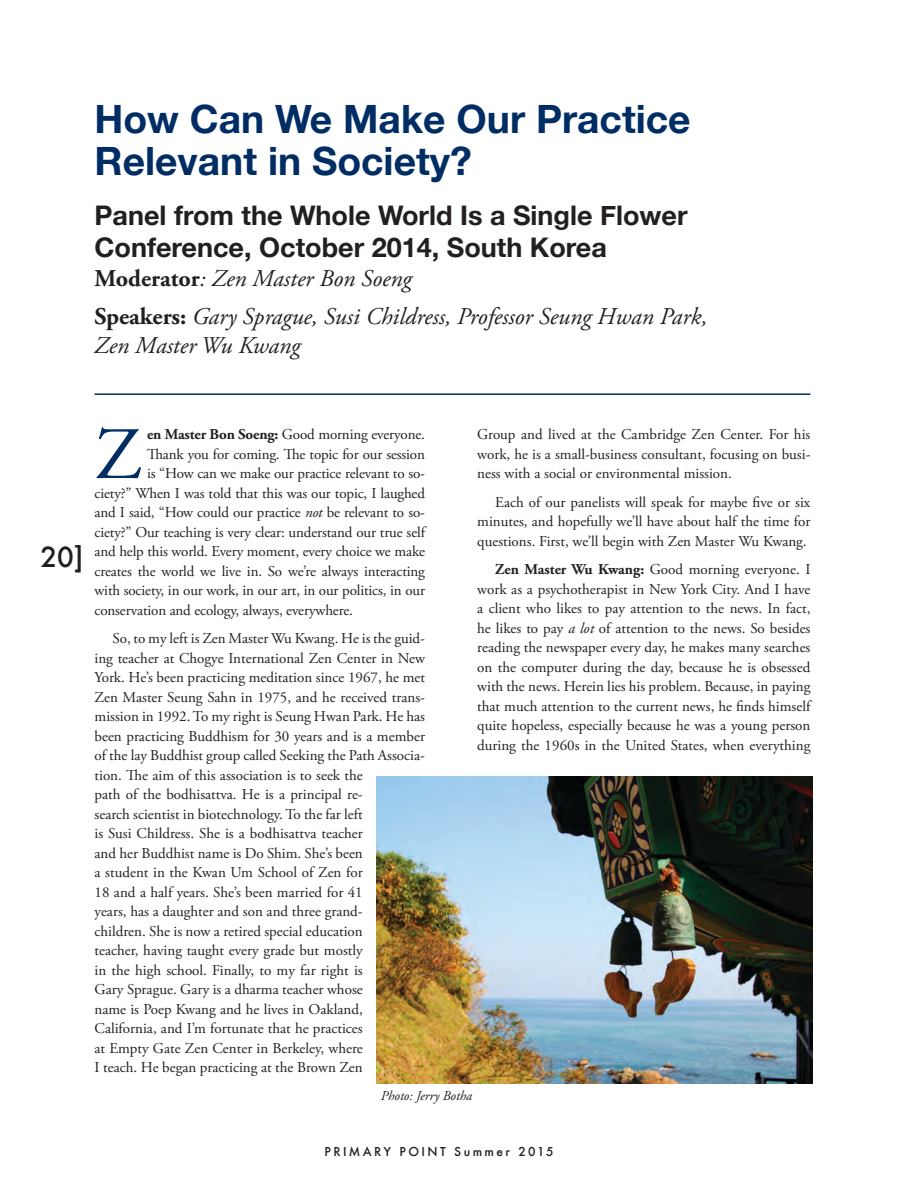
<style>
.page{position:relative;width:905px;height:1202px;background:#fff}
.page>*{position:absolute;margin:0;border:0;box-sizing:border-box;transform-origin:0 0}
.t1{font:73.8px "Adobe Garamond Pro";color:#002d63}
.t2{font:700 39px/42px "Helvetica Neue";color:#002d63}
.t3{font:700 27px/32.4px "Helvetica Neue";color:#231f20}
.t4{font:500 27px "Futura";color:#231f20}
.t5{font:italic 24px/37.8px "Adobe Garamond Pro";color:#231f20}
.t6{font:15px/19.5px "Adobe Garamond Pro";color:#231f20;text-align:justify}
.t7{font:italic 13.5px "Adobe Garamond Pro";color:#231f20}
.t8{font:500 12px "Futura";letter-spacing:.2em;color:#231f20}
.s1{font-weight:700;font-style:normal}
.s2{font-weight:700}
.s3{font-style:italic}
</style>
<div class="page">
<img style="left:376px;top:776px;width:436px;height:307px">
<hr style="left:94px;top:393px;width:716px;height:2px;background:#002d63">
<h2 class="t2" style="left:94px;top:99px;width:597px">How Can We Make Our Practice<br>Relevant in Society?</h2>
<h3 class="t3" style="left:94px;top:200px;width:594px">Panel from the Whole World Is a Single Flower<br>Conference, October 2014, South Korea</h3>
<h3 class="t5" style="left:94px;top:260px;width:614px"><span class="s1">Moderator</span>: Zen Master Bon Soeng<br><span class="s1">Speakers:</span> Gary Sprague, Susi Childress, Professor Seung Hwan Park,</h3>
<h3 class="t5" style="left:94px;top:327px;width:207px">Zen Master Wu Kwang</h3>
<h3 class="t4" style="left:40px;top:538px;width:44px">20]</h3>
<h1 class="t1" style="left:94px;top:410px;width:49px">Z</h1>
<p class="t6" style="left:147px;top:425px;width:279px"><span class="s2">en Master Bon Soeng:</span> Good morning everyone.</p>
<p class="t6" style="left:147px;top:444px;width:279px">Thank you for coming. The topic for our session</p>
<p class="t6" style="left:147px;top:464px;width:279px">is “How can we make our practice relevant to so-</p>
<p class="t6" style="left:95px;top:483px;width:332px">ciety?” When I was told that this was our topic, I laughed</p>
<p class="t6" style="left:95px;top:503px;width:332px">and I said, “How could our practice <span class="s3">not</span> be relevant to so-</p>
<p class="t6" style="left:95px;top:522px;width:332px">ciety?” Our teaching is very clear: understand our true self</p>
<p class="t6" style="left:95px;top:542px;width:332px">and help this world. Every moment, every choice we make</p>
<p class="t6" style="left:95px;top:561px;width:332px">creates the world we live in. So we’re always interacting</p>
<p class="t6" style="left:95px;top:581px;width:332px">with society, in our work, in our art, in our politics, in our</p>
<p class="t6" style="left:95px;top:600px;width:260px">conservation and ecology, always, everywhere.</p>
<p class="t6" style="left:95px;top:629px;width:332px;text-align:left;text-indent:18px">So, to my left is Zen Master Wu Kwang. He is the guid&shy;ing teacher at Chogye International Zen Center in New York. He’s been practicing meditation since 1967, he met Zen Master Seung Sahn in 1975, and he received trans&shy;mission in 1992. To my right is Seung Hwan Park. He has been practicing Buddhism for 30 years and is a member of the lay Buddhist group called Seeking the Path Associa&shy;tion. The aim of this association is to seek the<br>path of the bodhisattva. He is a principal re-<br>search scientist in biotechnology. To the far left<br>is Susi Childress. She is a bodhisattva teacher<br>and her Buddhist name is Do Shim. She’s been<br>a student in the Kwan Um School of Zen for<br>18 and a half years. She’s been married for 41<br>years, has a daughter and son and three grand-<br>children. She is now a retired special education<br>teacher, having taught every grade but mostly<br>in the high school. Finally, to my far right is<br>Gary Sprague. Gary is a dharma teacher whose<br>name is Poep Kwang and he lives in Oakland, California, and I’m fortunate that he practices<br>at Empty Gate Zen Center in Berkeley, where<br>I teach. He began practicing at the Brown Zen</p>
<p class="t6" style="left:477px;top:425px;width:335px">Group and lived at the Cambridge Zen Center. For his work, he is a small-business consultant, focusing on busi&shy;ness with a social or environmental mission.</p>
<p class="t6" style="left:477px;top:492px;width:335px;text-indent:18px">Each of our panelists will speak for maybe five or six minutes, and hopefully we’ll have about half the time for questions. First, we’ll begin with Zen Master Wu Kwang.</p>
<p class="t6" style="left:477px;top:560px;width:335px;text-indent:18px"><span class="s2">Zen Master Wu Kwang:</span> Good morning everyone. I work as a psychotherapist in New York City. And I have a client who likes to pay attention to the news. In fact, he likes to pay <span class="s3">a lot</span> of attention to the news. So besides reading the newspaper every day, he makes many searches on the computer during the day, because he is obsessed with the news. Herein lies his problem. Because, in paying that much attention to the current news, he finds himself quite hopeless, especially because he was a young person during the 1960s in the United States, when everything</p>
<p class="t7" style="left:381px;top:1087px;width:93px">Photo: Jerry Botha</p>
<p class="t8" style="left:324px;top:1142px;width:230px">PRIMARY POINT Summer 2015</p>
</div>
